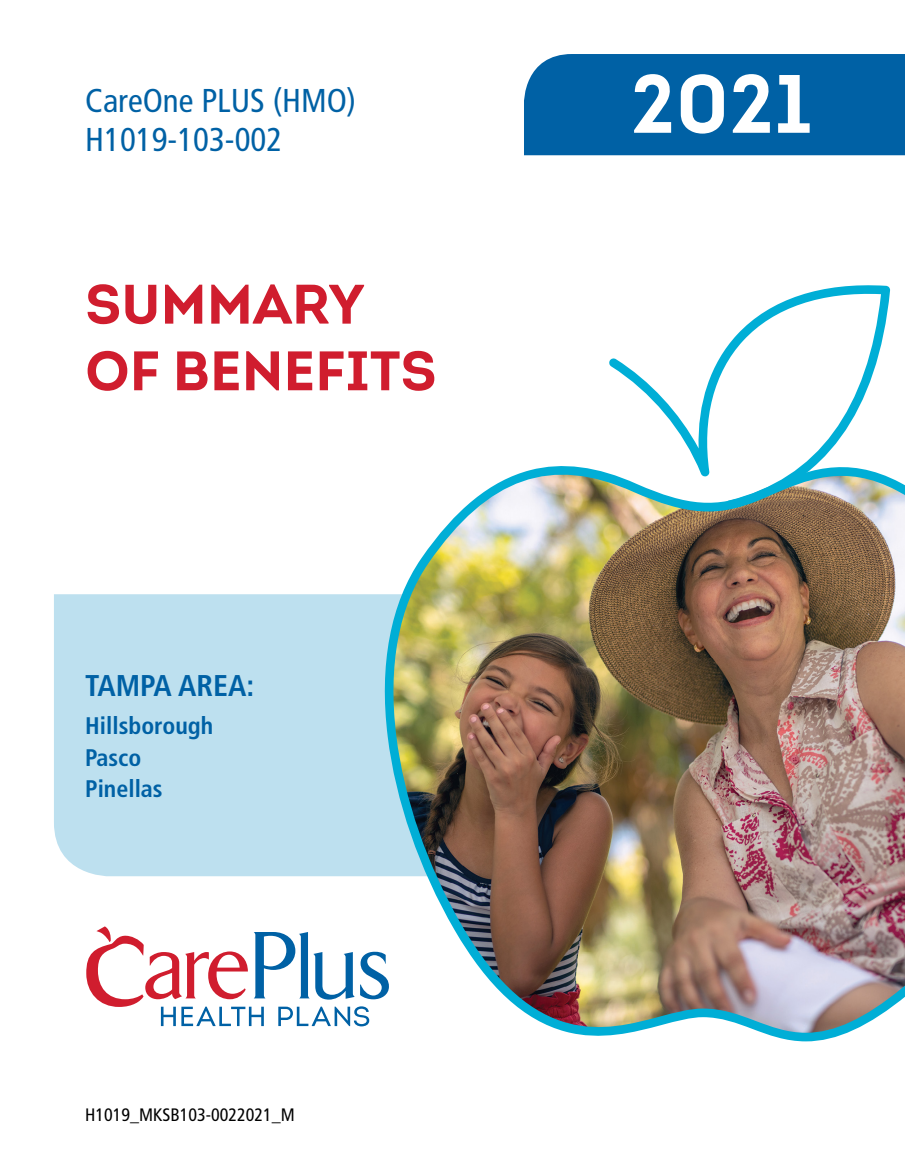
<style>
.page{position:relative;width:905px;height:1175px;background:#fff}
.page>*{position:absolute;margin:0;border:0;box-sizing:border-box;transform-origin:0 0}
.t1{font:700 82.5px "Intro";color:#fff}
.t2{font:700 55.5px "Intro";color:#d01d2e}
.t3{font:condensed 33px "Frutiger";color:#0061a5}
.t4{font:700 condensed 30px "Frutiger";color:#0061a5}
.t5{font:700 condensed 24px "Frutiger";color:#0061a5}
.t6{font:condensed 18px "Frutiger";color:#000}
</style>
<div class="page">
<div style="left:524px;top:54px;width:380px;height:101px;background:#0061a5"></div>
<div style="left:54px;top:594px;width:325px;height:282px;background:#bde0ef"></div>
<svg style="left:86px;top:926px;width:293px;height:100px"></svg>
<svg style="left:609px;top:285px;width:281px;height:168px"></svg>
<img style="left:379px;top:453px;width:525px;height:589px">
<p class="t3" style="left:85px;top:81px;width:272px">CareOne PLUS (HMO)</p>
<p class="t3" style="left:85px;top:121px;width:198px">H1019-103-002</p>
<p class="t2" style="left:85px;top:269px;width:280px">SUMMARY</p>
<p class="t2" style="left:85px;top:335px;width:353px">OF BENEFITS</p>
<p class="t4" style="left:85px;top:667px;width:170px">TAMPA AREA:</p>
<p class="t5" style="left:85px;top:711px;width:129px">Hillsborough</p>
<p class="t5" style="left:85px;top:743px;width:58px">Pasco</p>
<p class="t5" style="left:85px;top:774px;width:79px">Pinellas</p>
<p class="t6" style="left:85px;top:1104px;width:211px">H1019_MKSB103-0022021_M</p>
<p class="t1" style="left:630px;top:51px;width:183px">2021</p>
</div>
